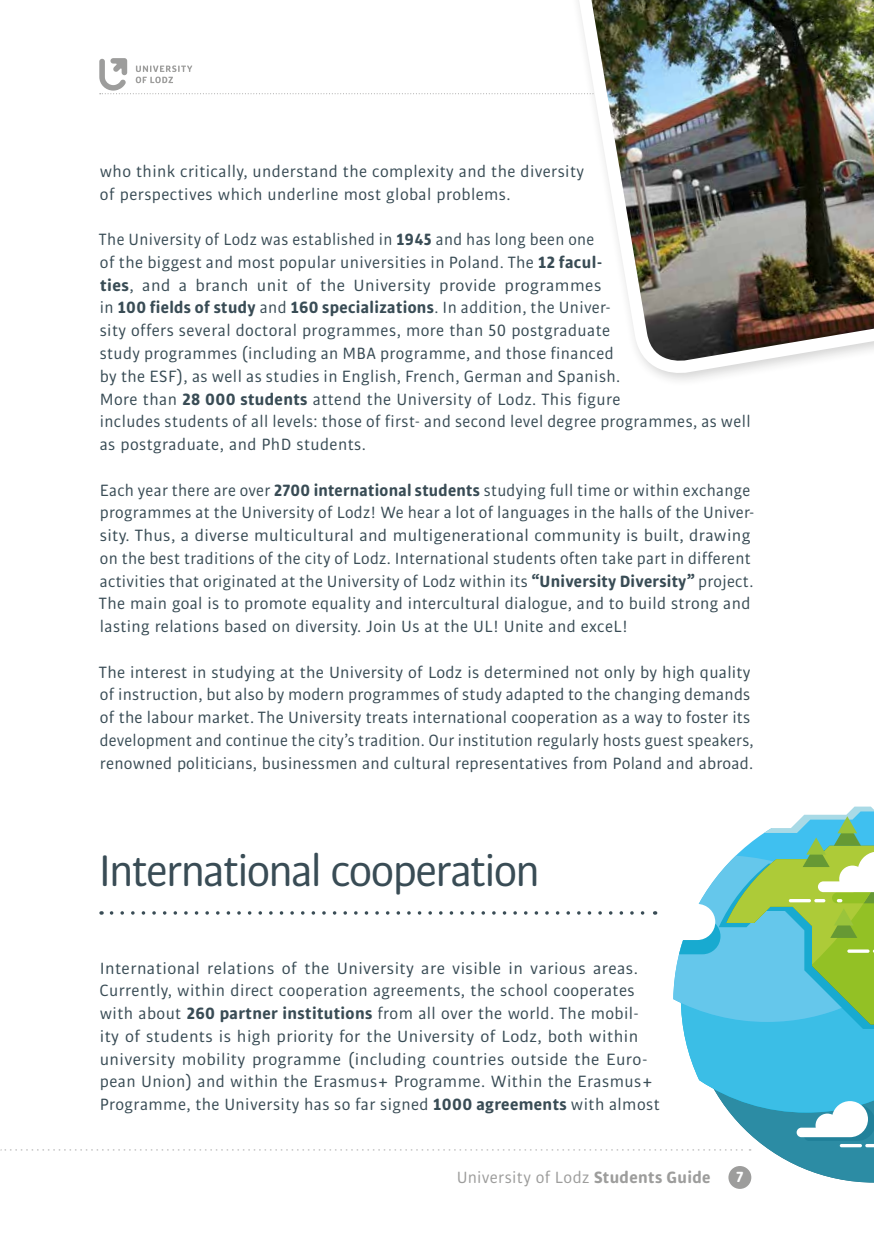
<style>
.page{position:relative;width:874px;height:1241px;background:#fff}
.page>*{position:absolute;margin:0;border:0;box-sizing:border-box;transform-origin:0 0}
.t1{font:47.25px "Bulo Rounded";letter-spacing:-.045em;color:#394c55}
.TEKST{font:17.5px/22.8px "Bulo Rounded";letter-spacing:.02em;color:#394c55}
.t2{font:17.5px "Bulo Rounded";letter-spacing:.015em;color:#9d9d9c}
.t3{font:700 15.75px "Bulo Rounded";color:#fff}
.s1{font-weight:700}
</style>
<div class="page">
<div style="left:728px;top:1165px;width:23px;height:23px;background:#9d9d9c;border-radius:50%"></div>
<svg style="left:0;top:1149px;width:689px;height:1px"></svg>
<svg style="left:99px;top:58px;width:469px;height:36px"></svg>
<svg style="left:692px;top:1149px;width:181px;height:33px"></svg>
<svg style="left:718px;top:1090px;width:155px;height:78px"></svg>
<svg style="left:726px;top:1090px;width:147px;height:73px;fill:#2c8ca4"></svg>
<svg style="left:111px;top:806px;width:762px;height:284px"></svg>
<svg style="left:796px;top:1100px;width:77px;height:47px"></svg>
<img style="left:568px;top:0;width:305px;height:381px">
<p class="TEKST" style="left:100px;top:160px;width:485px">who think critically, understand the complexity and the diversity of perspectives which underline most global problems.</p>
<p class="TEKST" style="left:99px;top:228px;width:652px">The University of Lodz was established in <span class="s1">1945</span> and has long been one<br>of the biggest and most popular universities in Poland. The <span class="s1">12 facul-<br>ties</span>, and a branch unit of the University provide programmes<br>in <span class="s1">100 fields of study</span> and <span class="s1">160 specializations</span>. In addition, the Univer-<br>sity offers several doctoral programmes, more than 50 postgraduate<br>study programmes (including an MBA programme, and those financed<br>by the ESF), as well as studies in English, French, German and Spanish.<br>More than <span class="s1">28 000 students</span> attend the University of Lodz. This figure<br>includes students of all levels: those of first- and second level degree programmes, as well as postgraduate, and PhD students.</p>
<p class="TEKST" style="left:99px;top:478px;width:656px">Each year there are over <span class="s1">2700 international students</span> studying full time or within exchange programmes at the University of Lodz! We hear a lot of languages in the halls of the Univer&shy;sity. Thus, a diverse multicultural and multigenerational community is built, drawing on the best traditions of the city of Lodz. International students often take part in different activities that originated at the University of Lodz within its <span class="s1">“University Diversity”</span> project.<br>The main goal is to promote equality and intercultural dialogue, and to build strong and lasting relations based on diversity. Join Us at the UL! Unite and exceL!</p>
<p class="TEKST" style="left:99px;top:660px;width:656px">The interest in studying at the University of Lodz is determined not only by high quality of instruction, but also by modern programmes of study adapted to the changing demands of the labour market. The University treats international cooperation as a way to foster its development and continue the city’s tradition. Our institution regularly hosts guest speakers, renowned politicians, businessmen and cultural representatives from Poland and abroad.</p>
<p class="t1" style="left:98px;top:842px;width:443px">International cooperation</p>
<p class="TEKST" style="left:99px;top:956px;width:561px">International relations of the University are visible in various areas.<br>Currently, within direct cooperation agreements, the school cooperates with about <span class="s1">260 partner institutions</span> from all over the world. The mobil&shy;ity of students is high priority for the University of Lodz, both within university mobility programme (including countries outside the Euro&shy;pean Union) and within the Erasmus+ Programme. Within the Erasmus+ Programme, the University has so far signed <span class="s1">1000 agreements</span> with almost</p>
<p class="t2" style="left:456px;top:1166px;width:255px">University of Lodz <span class="s1">Students Guide</span></p>
<p class="t3" style="left:736px;top:1166px;width:9px">7</p>
</div>
